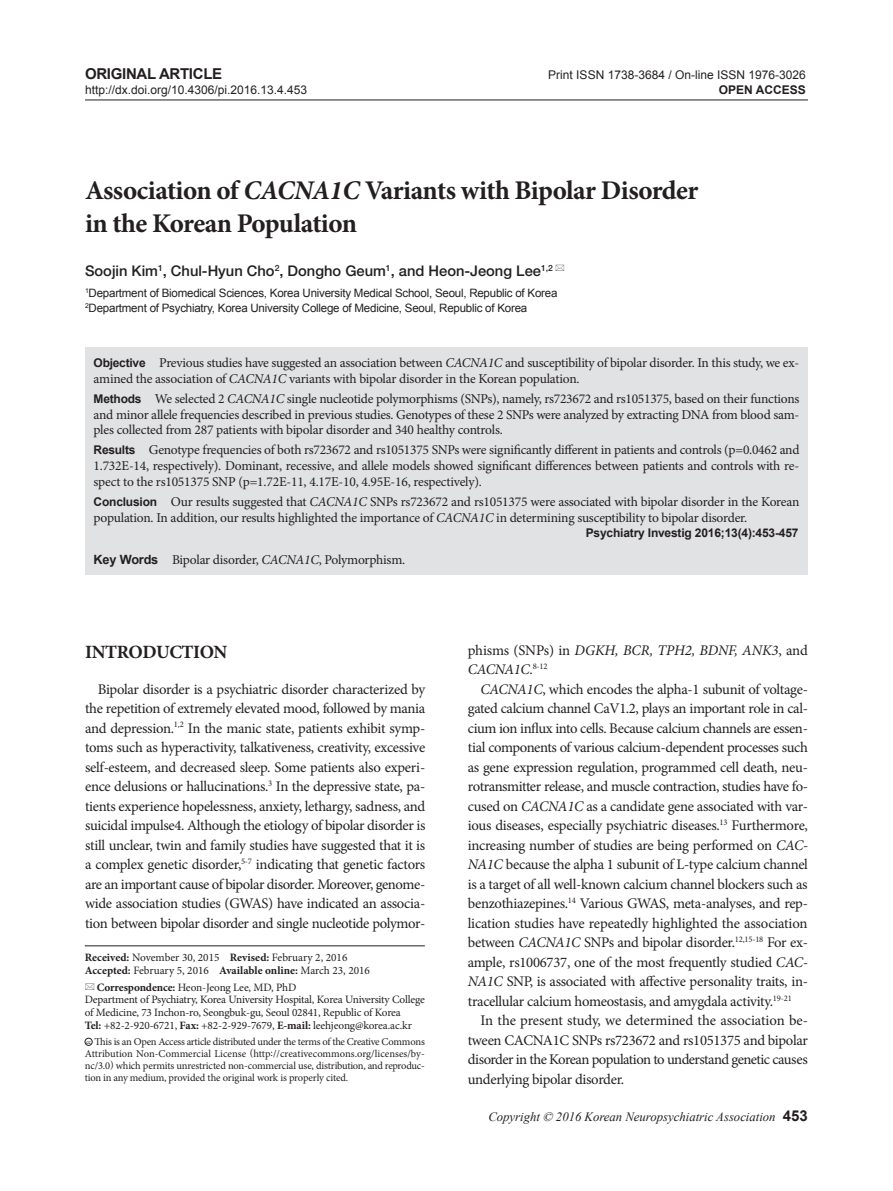
<style>
.page{position:relative;width:893px;height:1191px;background:#fff}
.page>*{position:absolute;margin:0;border:0;box-sizing:border-box;transform-origin:0 0}
.논문제목{font:700 27px/33px "Minion Pro";letter-spacing:-.025em;color:#231f20}
.큰제목{font:700 18.75px "Minion Pro";letter-spacing:-.02em;color:#231f20}
.t1{font:700 15px "Arial";letter-spacing:-.02em;color:#231f20}
.본문{font:14.7px/19.5px "Minion Pro";letter-spacing:-.025em;color:#231f20;text-align:justify}
.이름{font:500 14.7px "Helvetica Neue LT Std";color:#231f20}
.본문-2{font:italic 14.7px/19.5px "Minion Pro";letter-spacing:-.005em;color:#231f20}
.초록{font:13.5px/15.8px "Minion Pro";letter-spacing:-.02em;color:#231f20}
.t2{font:italic 12.75px "Times New Roman";color:#231f20}
.t3{font:12px "Arial";color:#231f20}
.초록-2{font:700 12px "Arial";letter-spacing:-.015em;color:#231f20}
.소속{font:11.55px/14.2px "Arial";letter-spacing:-.02em;color:#231f20}
.교신저자{font:11.25px/12.8px "Minion Pro";letter-spacing:-.02em;color:#231f20}
.날짜{font:11.25px "Minion Pro";color:#231f20}
.날짜-2{font:10.5px/12px "Minion Pro";letter-spacing:-.015em;color:#231f20;text-align:justify}
.t4{font:6.6px "Minion Pro";color:#231f20}
.s1{font-style:italic}
.s2{font-family:"Arial";font-weight:700;font-size:12px}
.s3{font-family:"Arial";font-weight:700;font-size:12.75px;color:#e1e2e4}
.s4{font-family:"Arial";font-weight:700;font-size:12.75px}
.s5{font-weight:700}
.s6{font-style:normal}
.s7{font-family:"Arial";font-weight:700;font-style:normal;font-size:15px}
</style>
<div class="page">
<hr style="left:85px;top:100px;width:723px;height:1px;background:#231f20">
<div style="left:85px;top:347px;width:723px;height:227px;background:#e1e2e4"></div>
<hr style="left:85px;top:945px;width:340px;height:1px;background:#231f20">
<div style="left:85px;top:1038px;width:7px;height:7px;border:1px solid #231f20;border-radius:50%"></div>
<p class="t1" style="left:85px;top:64px;width:139px">ORIGINAL ARTICLE</p>
<p class="t3" style="left:85px;top:82px;width:224px">http://dx.doi.org/10.4306/pi.2016.13.4.453</p>
<p class="t3" style="left:548px;top:67px;width:259px">Print ISSN 1738-3684 / On-line ISSN 1976-3026</p>
<p class="초록-2" style="left:719px;top:82px;width:88px">OPEN ACCESS</p>
<p class="논문제목" style="left:85px;top:173px;width:615px">Association of <span class="s1">CACNA1C</span> Variants with Bipolar Disorder in the Korean Population</p>
<p class="이름" style="left:85px;top:262px;width:469px">Soojin Kim<sup>1</sup>, Chul-Hyun Cho<sup>2</sup>, Dongho Geum<sup>1</sup>, and Heon-Jeong Lee<sup>1,2</sup></p>
<p class="소속" style="left:85px;top:286px;width:474px"><sup>1</sup>Department of Biomedical Sciences, Korea University Medical School, Seoul, Republic of Korea<br><sup>2</sup>Department of Psychiatry, Korea University College of Medicine, Seoul, Republic of Korea</p>
<p class="초록" style="left:94px;top:355px;width:707px"><span class="s2">Objective</span><span class="s3">aa</span>Previous studies have suggested an association between <span class="s1">CACNA1C</span> and susceptibility of bipolar disorder. In this study, we ex&shy;amined the association of <span class="s1">CACNA1C</span> variants with bipolar disorder in the Korean population.</p>
<p class="초록" style="left:94px;top:391px;width:707px;text-align:justify"><span class="s2">Methods</span><span class="s3">aa</span>We selected 2 <span class="s1">CACNA1C</span> single nucleotide polymorphisms (SNPs), namely, rs723672 and rs1051375, based on their functions and minor allele frequencies described in previous studies. Genotypes of these 2 SNPs were analyzed by extracting DNA from blood sam&shy;ples collected from 287 patients with bipolar disorder and 340 healthy controls.</p>
<p class="초록" style="left:94px;top:442px;width:707px;text-align:justify"><span class="s2">Results</span><span class="s3">aa</span>Genotype frequencies of both rs723672 and rs1051375 SNPs were significantly different in patients and controls (p=0.0462 and 1.732E-14, respectively). Dominant, recessive, and allele models showed significant differences between patients and controls with re&shy;spect to the rs1051375 SNP (p=1.72E-11, 4.17E-10, 4.95E-16, respectively).</p>
<p class="초록" style="left:94px;top:494px;width:707px"><span class="s2">Conclusion</span><span class="s3">aa</span>Our results suggested that <span class="s1">CACNA1C</span> SNPs rs723672 and rs1051375 were associated with bipolar disorder in the Korean population. In addition, our results highlighted the importance of <span class="s1">CACNA1C</span> in determining susceptibility to bipolar disorder.</p>
<p class="초록-2" style="left:586px;top:525px;width:214px">Psychiatry Investig 2016;13(4):453-457</p>
<p class="초록" style="left:94px;top:551px;width:313px"><span class="s4">Key Words</span><span class="s3">aa</span>Bipolar disorder, <span class="s1">CACNA1C</span>, Polymorphism.</p>
<p class="큰제목" style="left:85px;top:639px;width:144px">INTRODUCTION</p>
<p class="본문" style="left:85px;top:679px;width:342px;text-indent:13px">Bipolar disorder is a psychiatric disorder characterized by the repetition of extremely elevated mood, followed by mania and depression.<sup>1,2</sup> In the manic state, patients exhibit symp&shy;toms such as hyperactivity, talkativeness, creativity, excessive self-esteem, and decreased sleep. Some patients also experi&shy;ence delusions or hallucinations.<sup>3</sup> In the depressive state, pa&shy;tients experience hopelessness, anxiety, lethargy, sadness, and suicidal impulse4. Although the etiology of bipolar disorder is still unclear, twin and family studies have suggested that it is a complex genetic disorder,<sup>5-7</sup> indicating that genetic factors are an important cause of bipolar disorder. Moreover, genome&shy;wide association studies (GWAS) have indicated an associa&shy;tion between bipolar disorder and single nucleotide polymor-</p>
<p class="날짜" style="left:85px;top:949px;width:264px"><span class="s5">Received:</span> November 30, 2015 <span class="s5">Revised:</span> February 2, 2016</p>
<p class="날짜" style="left:85px;top:962px;width:287px"><span class="s5">Accepted:</span> February 5, 2016 <span class="s5">Available online:</span> March 23, 2016</p>
<p class="교신저자" style="left:97px;top:980px;width:201px"><span class="s5">Correspondence:</span> Heon-Jeong Lee, MD, PhD</p>
<p class="교신저자" style="left:85px;top:993px;width:341px">Department of Psychiatry, Korea University Hospital, Korea University College of Medicine, 73 Inchon-ro, Seongbuk-gu, Seoul 02841, Republic of Korea</p>
<p class="교신저자" style="left:85px;top:1018px;width:328px"><span class="s5">Tel:</span> +82-2-920-6721, <span class="s5">Fax:</span> +82-2-929-7679, <span class="s5">E-mail:</span> leehjeong@korea.ac.kr</p>
<p class="t4" style="left:86px;top:1037px;width:7px">cc</p>
<p class="날짜-2" style="left:85px;top:1035px;width:341px;text-indent:10px">This is an Open Access article distributed under the terms of the Creative Commons Attribution Non-Commercial License (http://creativecommons.org/licenses/by&shy;nc/3.0) which permits unrestricted non-commercial use, distribution, and reproduc&shy;tion in any medium, provided the original work is properly cited.</p>
<p class="본문-2" style="left:468px;top:640px;width:342px"><span class="s6">phisms (SNPs) in</span> DGKH, BCR, TPH2, BDNF, ANK3<span class="s6">, and<br></span>CACNA1C<span class="s6">.</span><sup>8-12</sup></p>
<p class="본문" style="left:468px;top:679px;width:342px;text-indent:13px"><span class="s1">CACNA1C</span>, which encodes the alpha-1 subunit of voltage&shy;gated calcium channel CaV1.2, plays an important role in cal&shy;cium ion influx into cells. Because calcium channels are essen&shy;tial components of various calcium-dependent processes such as gene expression regulation, programmed cell death, neu&shy;rotransmitter release, and muscle contraction, studies have fo&shy;cused on <span class="s1">CACNA1C</span> as a candidate gene associated with var&shy;ious diseases, especially psychiatric diseases.<sup>13</sup> Furthermore, increasing number of studies are being performed on <span class="s1">CAC-NA1C</span> because the alpha 1 subunit of L-type calcium channel is a target of all well-known calcium channel blockers such as benzothiazepines.<sup>14</sup> Various GWAS, meta-analyses, and rep&shy;lication studies have repeatedly highlighted the association between <span class="s1">CACNA1C</span> SNPs and bipolar disorder.<sup>12,15-18</sup> For ex&shy;ample, rs1006737, one of the most frequently studied <span class="s1">CAC-NA1C</span> SNP, is associated with affective personality traits, in&shy;tracellular calcium homeostasis, and amygdala activity.<sup>19-21</sup></p>
<p class="본문" style="left:468px;top:1011px;width:342px;text-indent:13px">In the present study, we determined the association be&shy;tween CACNA1C SNPs rs723672 and rs1051375 and bipolar disorder in the Korean population to understand genetic causes underlying bipolar disorder.</p>
<p class="t2" style="left:488px;top:1107px;width:321px">Copyright © 2016 Korean Neuropsychiatric Association <span class="s7">453</span></p>
</div>
